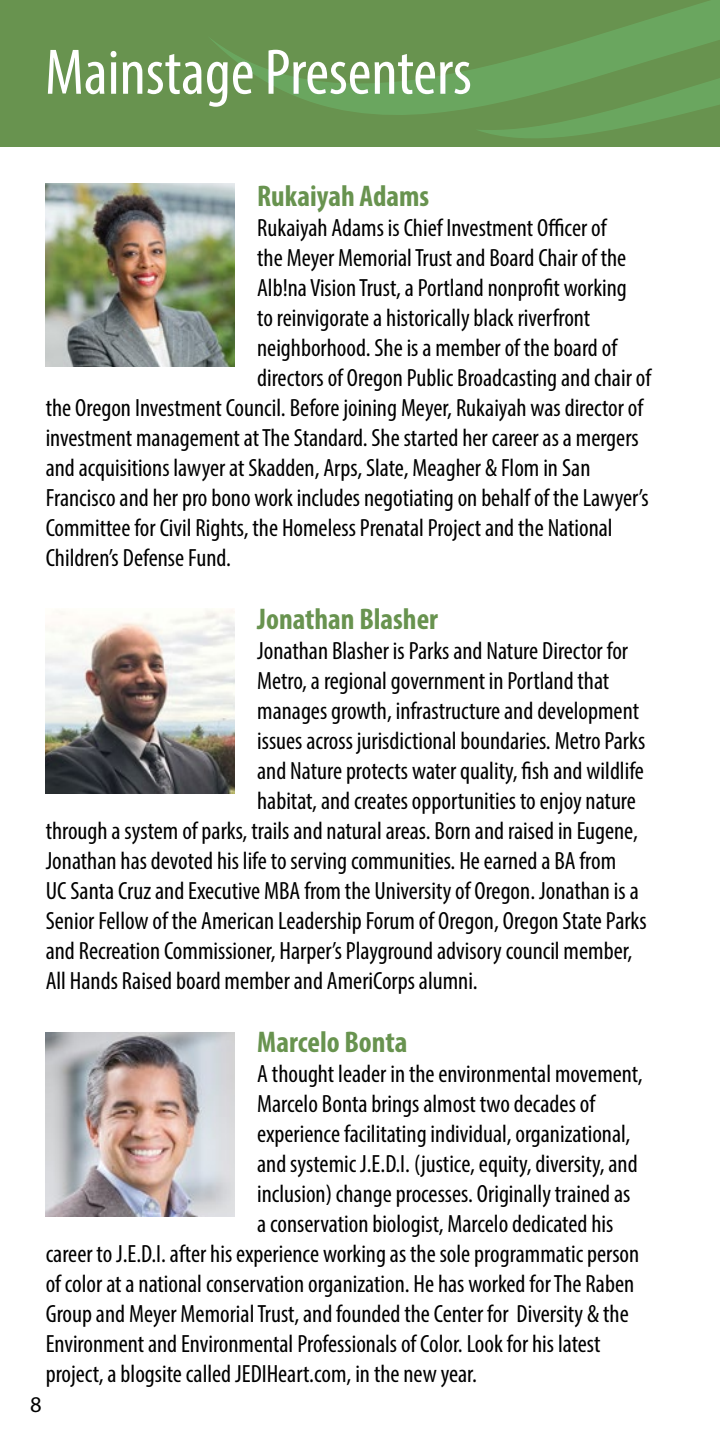
<style>
.page{position:relative;width:720px;height:1440px;background:#fff}
.page>*{position:absolute;margin:0;border:0;box-sizing:border-box;transform-origin:0 0}
.t1{font:condensed 65px "Myriad Pro";color:#fff}
.t2{font:700 condensed 30px "Myriad Pro";color:#68934f}
.t3{font:condensed 25px "Myriad Pro";color:#000}
.t4{font:22.5px "Myriad Pro";color:#000}
</style>
<div class="page">
<div style="left:0;top:0;width:720px;height:146px;background:#68934f"></div>
<img style="left:46px;top:183px;width:189px;height:184px">
<svg style="left:211px;top:0;width:509px;height:115px"></svg>
<svg style="left:476px;top:26px;width:244px;height:112px"></svg>
<img style="left:46px;top:610px;width:189px;height:183px">
<img style="left:46px;top:1032px;width:189px;height:185px">
<h1 class="t1" style="left:45px;top:33px;width:428px">Mainstage Presenters</h1>
<p class="t2" style="left:257px;top:177px;width:174px">Rukaiyah Adams</p>
<p class="t3" style="left:257px;top:213px;width:351px">Rukaiyah Adams is Chief Investment Officer of</p>
<p class="t3" style="left:257px;top:243px;width:371px">the Meyer Memorial Trust and Board Chair of the</p>
<p class="t3" style="left:257px;top:273px;width:371px">Alb!na Vision Trust, a Portland nonprofit working</p>
<p class="t3" style="left:257px;top:303px;width:335px">to reinvigorate a historically black riverfront</p>
<p class="t3" style="left:257px;top:333px;width:361px">neighborhood. She is a member of the board of</p>
<p class="t3" style="left:257px;top:363px;width:395px">directors of Oregon Public Broadcasting and chair of</p>
<p class="t3" style="left:46px;top:393px;width:599px">the Oregon Investment Council. Before joining Meyer, Rukaiyah was director of</p>
<p class="t3" style="left:46px;top:423px;width:595px">investment management at The Standard. She started her career as a mergers</p>
<p class="t3" style="left:46px;top:453px;width:546px">and acquisitions lawyer at Skadden, Arps, Slate, Meagher &amp; Flom in San</p>
<p class="t3" style="left:46px;top:483px;width:604px">Francisco and her pro bono work includes negotiating on behalf of the Lawyer’s</p>
<p class="t3" style="left:46px;top:513px;width:569px">Committee for Civil Rights, the Homeless Prenatal Project and the National</p>
<p class="t3" style="left:46px;top:543px;width:187px">Children’s Defense Fund.</p>
<p class="t2" style="left:257px;top:600px;width:182px">Jonathan Blasher</p>
<p class="t3" style="left:257px;top:636px;width:372px">Jonathan Blasher is Parks and Nature Director for</p>
<p class="t3" style="left:257px;top:666px;width:354px">Metro, a regional government in Portland that</p>
<p class="t3" style="left:257px;top:696px;width:383px">manages growth, infrastructure and development</p>
<p class="t3" style="left:257px;top:726px;width:390px">issues across jurisdictional boundaries. Metro Parks</p>
<p class="t3" style="left:257px;top:756px;width:388px">and Nature protects water quality, fish and wildlife</p>
<p class="t3" style="left:257px;top:786px;width:380px">habitat, and creates opportunities to enjoy nature</p>
<p class="t3" style="left:46px;top:816px;width:594px">through a system of parks, trails and natural areas. Born and raised in Eugene,</p>
<p class="t3" style="left:46px;top:846px;width:572px">Jonathan has devoted his life to serving communities. He earned a BA from</p>
<p class="t3" style="left:46px;top:876px;width:595px">UC Santa Cruz and Executive MBA from the University of Oregon. Jonathan is a</p>
<p class="t3" style="left:46px;top:906px;width:603px">Senior Fellow of the American Leadership Forum of Oregon, Oregon State Parks</p>
<p class="t3" style="left:46px;top:936px;width:588px">and Recreation Commissioner, Harper’s Playground advisory council member,</p>
<p class="t3" style="left:46px;top:966px;width:434px">All Hands Raised board member and AmeriCorps alumni.</p>
<p class="t2" style="left:257px;top:1023px;width:152px">Marcelo Bonta</p>
<p class="t3" style="left:257px;top:1059px;width:387px">A thought leader in the environmental movement,</p>
<p class="t3" style="left:257px;top:1089px;width:339px">Marcelo Bonta brings almost two decades of</p>
<p class="t3" style="left:257px;top:1119px;width:375px">experience facilitating individual, organizational,</p>
<p class="t3" style="left:257px;top:1149px;width:382px">and systemic J.E.D.I. (justice, equity, diversity, and</p>
<p class="t3" style="left:257px;top:1179px;width:375px">inclusion) change processes. Originally trained as</p>
<p class="t3" style="left:257px;top:1209px;width:358px">a conservation biologist, Marcelo dedicated his</p>
<p class="t3" style="left:46px;top:1239px;width:595px">career to J.E.D.I. after his experience working as the sole programmatic person</p>
<p class="t3" style="left:46px;top:1269px;width:590px">of color at a national conservation organization. He has worked for The Raben</p>
<p class="t3" style="left:46px;top:1299px;width:585px">Group and Meyer Memorial Trust, and founded the Center for Diversity &amp; the</p>
<p class="t3" style="left:46px;top:1329px;width:556px">Environment and Environmental Professionals of Color. Look for his latest</p>
<p class="t3" style="left:46px;top:1359px;width:433px">project, a blogsite called JEDIHeart.com, in the new year.</p>
<p class="t4" style="left:30px;top:1390px;width:13px">8</p>
</div>
